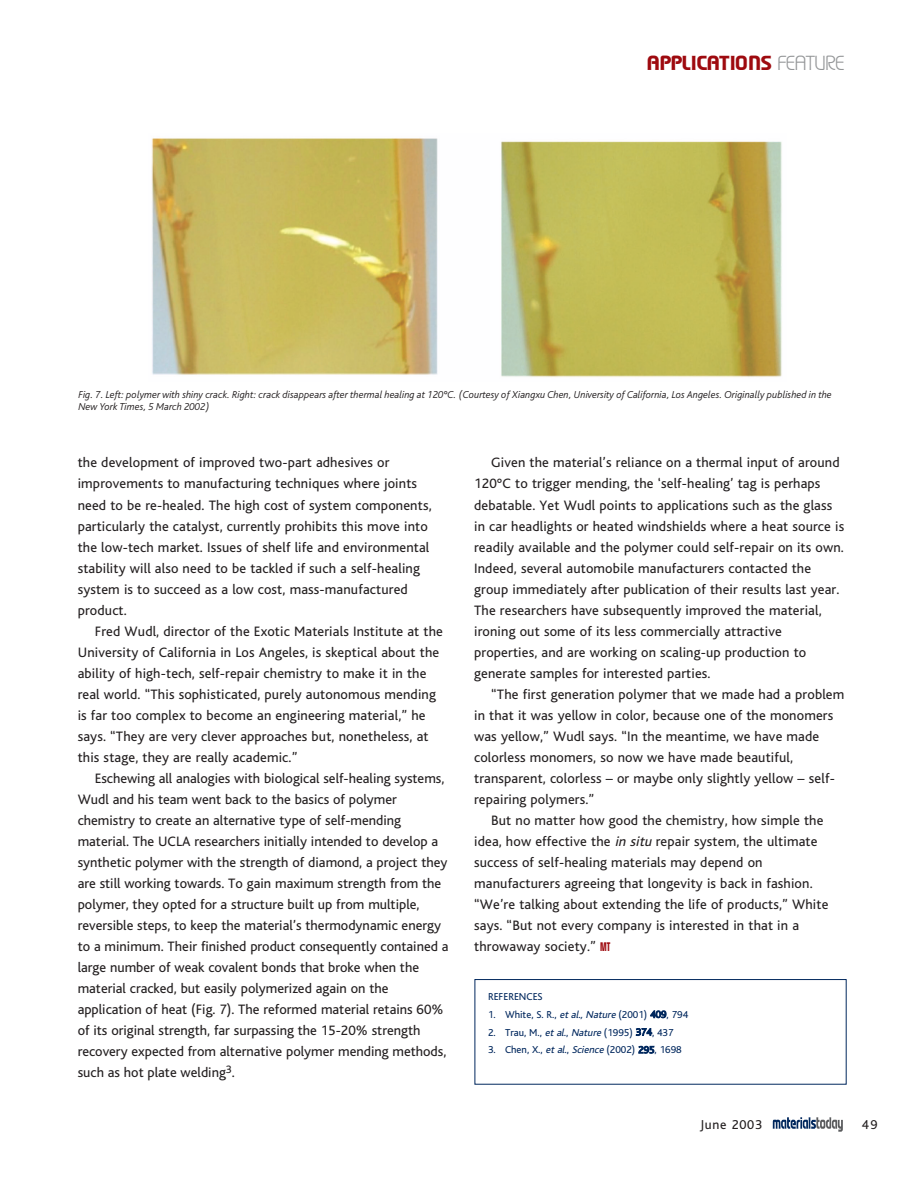
<style>
.page{position:relative;width:918px;height:1190px;background:#fff}
.page>*{position:absolute;margin:0;border:0;box-sizing:border-box;transform-origin:0 0}
.t1{font:700 18px "Prosper Open";letter-spacing:.03em;color:#9e0a0f}
.t2{font:14.25px/21px "Bliss";letter-spacing:.01em;color:#231f20}
.t3{font:13.5px "Bliss";letter-spacing:.05em;color:#231f20}
.t4{font:italic 300 10.5px/12.6px "Bliss";color:#231f20}
.t5{font:10.5px "Bliss";color:#00275d}
.s1{font-family:"Prosper";font-weight:300;color:#949698}
.s2{font-style:italic}
.s3{font-family:"Eurostile";font-weight:700;font-stretch:condensed;font-size:12px;color:#9e0a0f}
</style>
<div class="page">
<svg style="left:773px;top:1117px;width:70px;height:14px"></svg>
<img style="left:151px;top:138px;width:631px;height:240px">
<div style="left:475px;top:979px;width:372px;height:105px;border:1px solid #00275d"></div>
<p class="t1" style="left:648px;top:55px;width:198px">APPLICATIONS <span class="s1">FEATURE</span></p>
<p class="t4" style="left:78px;top:389px;width:755px">Fig. 7. Left: polymer with shiny crack. Right: crack disappears after thermal healing at 120°C. (Courtesy of Xiangxu Chen, University of California, Los Angeles. Originally published in the<br>New York Times, 5 March 2002)</p>
<p class="t2" style="left:78px;top:453px;width:355px">the development of improved two-part adhesives or improvements to manufacturing techniques where joints need to be re-healed. The high cost of system components, particularly the catalyst, currently prohibits this move into the low-tech market. Issues of shelf life and environmental stability will also need to be tackled if such a self-healing system is to succeed as a low cost, mass-manufactured product.</p>
<p class="t2" style="left:78px;top:621px;width:367px;text-indent:17px">Fred Wudl, director of the Exotic Materials Institute at the University of California in Los Angeles, is skeptical about the ability of high-tech, self-repair chemistry to make it in the real world. “This sophisticated, purely autonomous mending is far too complex to become an engineering material,” he says. “They are very clever approaches but, nonetheless, at this stage, they are really academic.”</p>
<p class="t2" style="left:78px;top:768px;width:372px;text-indent:17px">Eschewing all analogies with biological self-healing systems, Wudl and his team went back to the basics of polymer chemistry to create an alternative type of self-mending material. The UCLA researchers initially intended to develop a synthetic polymer with the strength of diamond, a project they are still working towards. To gain maximum strength from the polymer, they opted for a structure built up from multiple, reversible steps, to keep the material’s thermodynamic energy to a minimum. Their finished product consequently contained a large number of weak covalent bonds that broke when the material cracked, but easily polymerized again on the application of heat (Fig. 7). The reformed material retains 60% of its original strength, far surpassing the 15-20% strength recovery expected from alternative polymer mending methods, such as hot plate welding<sup>3</sup>.</p>
<p class="t2" style="left:474px;top:453px;width:372px;text-indent:17px">Given the material’s reliance on a thermal input of around 120°C to trigger mending, the ‘self-healing’ tag is perhaps debatable. Yet Wudl points to applications such as the glass in car headlights or heated windshields where a heat source is readily available and the polymer could self-repair on its own.<br>Indeed, several automobile manufacturers contacted the group immediately after publication of their results last year.<br>The researchers have subsequently improved the material, ironing out some of its less commercially attractive properties, and are working on scaling-up production to generate samples for interested parties.</p>
<p class="t2" style="left:474px;top:684px;width:372px;text-indent:17px">“The first generation polymer that we made had a problem in that it was yellow in color, because one of the monomers was yellow,” Wudl says. “In the meantime, we have made colorless monomers, so now we have made beautiful, transparent, colorless – or maybe only slightly yellow – self&shy;repairing polymers.”</p>
<p class="t2" style="left:474px;top:810px;width:356px;text-indent:17px">But no matter how good the chemistry, how simple the idea, how effective the <span class="s2">in situ</span>repair system, the ultimate success of self-healing materials may depend on manufacturers agreeing that longevity is back in fashion. “We’re talking about extending the life of products,” White says. “But not every company is interested in that in a throwaway society.” <span class="s3">MT</span></p>
<p class="t5" style="left:488px;top:992px;width:56px">REFERENCES</p>
<p class="t5" style="left:488px;top:1010px;width:202px">1. White, S. R., <span class="s2">et al.,Nature</span>(2001) 409, 794</p>
<p class="t5" style="left:488px;top:1028px;width:187px">2. Trau, M., <span class="s2">et al.</span>, <span class="s2">Nature</span>(1995) 374, 437</p>
<p class="t5" style="left:488px;top:1046px;width:195px">3. Chen, X., <span class="s2">et al.</span>, <span class="s2">Science</span>(2002) 295, 1698</p>
<p class="t3" style="left:700px;top:1119px;width:64px">June 2003</p>
<p class="t3" style="left:862px;top:1119px;width:17px">49</p>
</div>
